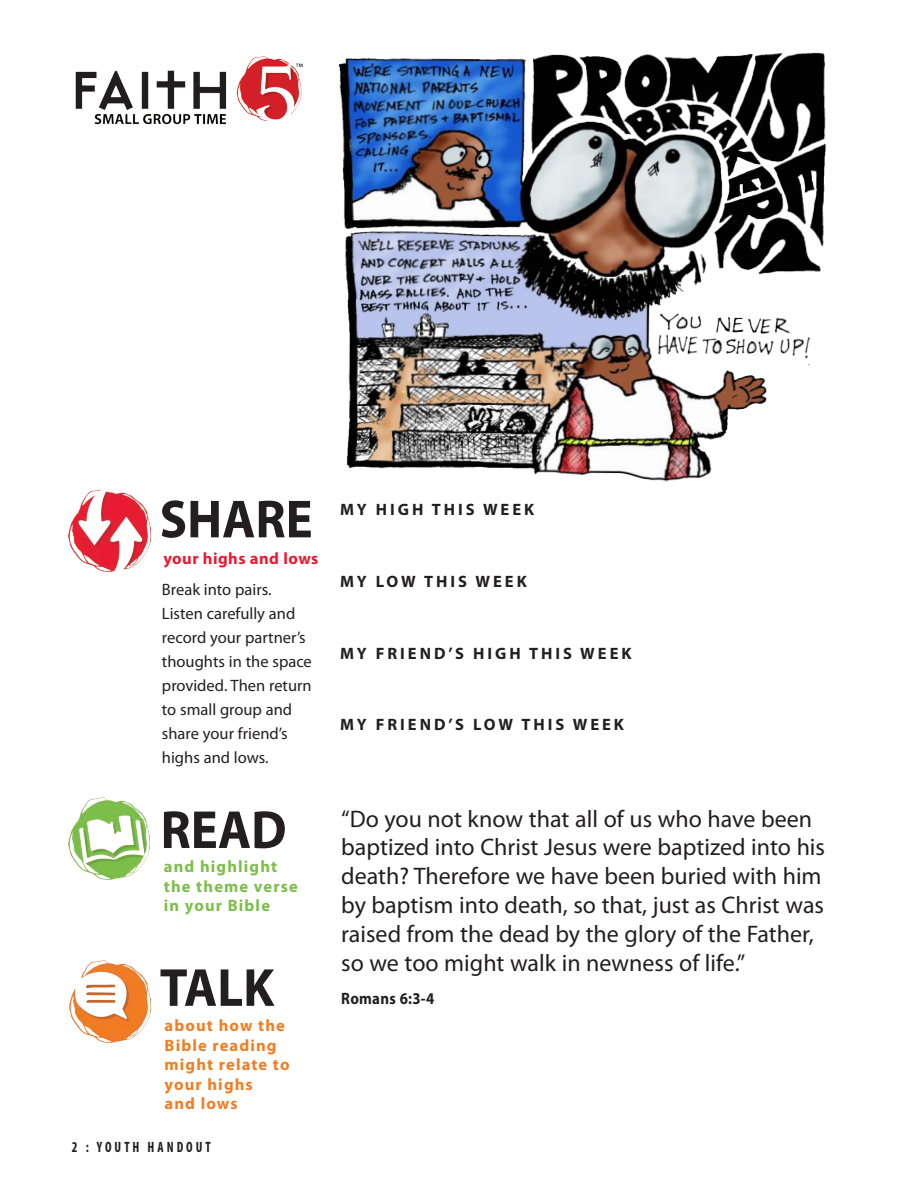
<style>
.page{position:relative;width:918px;height:1188px;background:#fff}
.page>*{position:absolute;margin:0;border:0;box-sizing:border-box;transform-origin:0 0}
.t1{font:700 54px "Myriad Pro";color:#231f20;scale:.94 1}
.Verse_alt{font:24px/29px "Myriad Pro";color:#231f20}
.t2{font:16.5px/24px "Myriad Pro";color:#231f20}
.Verse_alt-2{font:700 16.5px "Myriad Pro";letter-spacing:.18em;color:#231f20}
.t3{font:700 16.5px/19.5px "Myriad Pro";letter-spacing:.07em;color:#f17d22}
.t4{font:700 16.5px/19.5px "Myriad Pro";letter-spacing:.07em;color:#7cbe4a}
.t5{font:700 16.5px "Myriad Pro";letter-spacing:.03em;color:#e81b32}
.Verse_alt-3{font:700 16.5px "Myriad Pro";letter-spacing:.18em;color:#231f20;scale:.9 1}
.t6{font:700 condensed 15px "Myriad Pro";letter-spacing:.22em;color:#231f20;scale:.9 1}
</style>
<div class="page">
<img style="left:75px;top:56px;width:228px;height:69px">
<img style="left:68px;top:489px;width:82px;height:82px">
<img style="left:68px;top:798px;width:82px;height:82px">
<img style="left:69px;top:961px;width:82px;height:82px">
<img style="left:338px;top:53px;width:488px;height:429px">
<p class="t1" style="left:160px;top:484px;width:164px">SHARE</p>
<p class="t5" style="left:163px;top:548px;width:156px">your highs and lows</p>
<p class="t2" style="left:162px;top:577px;width:151px">Break into pairs.<br>Listen carefully and record your partner’s thoughts in the space provided. Then return to small group and share your friend’s highs and lows.</p>
<p class="t1" style="left:161px;top:795px;width:135px">READ</p>
<p class="t4" style="left:164px;top:856px;width:135px">and highlight the theme verse in your Bible</p>
<p class="t1" style="left:160px;top:952px;width:123px">TALK</p>
<p class="t3" style="left:165px;top:1016px;width:126px">about how the<br>Bible reading might relate to your highs<br>and lows</p>
<p class="t6" style="left:72px;top:1138px;width:156px">2 : YOUTH HANDOUT</p>
<p class="Verse_alt-2" style="left:340px;top:499px;width:196px">MY HIGH THIS WEEK</p>
<p class="Verse_alt-2" style="left:340px;top:571px;width:188px">MY LOW THIS WEEK</p>
<p class="Verse_alt-2" style="left:340px;top:642px;width:293px">MY FRIEND’S HIGH THIS WEEK</p>
<p class="Verse_alt-2" style="left:340px;top:714px;width:286px">MY FRIEND’S LOW THIS WEEK</p>
<p class="Verse_alt" style="left:341px;top:804px;width:485px">“Do you not know that all of us who have been baptized into Christ Jesus were baptized into his death? Therefore we have been buried with him by baptism into death, so that, just as Christ was raised from the dead by the glory of the Father, so we too might walk in newness of life.”</p>
<p class="Verse_alt-3" style="left:341px;top:988px;width:105px">Romans 6:3-4</p>
</div>
